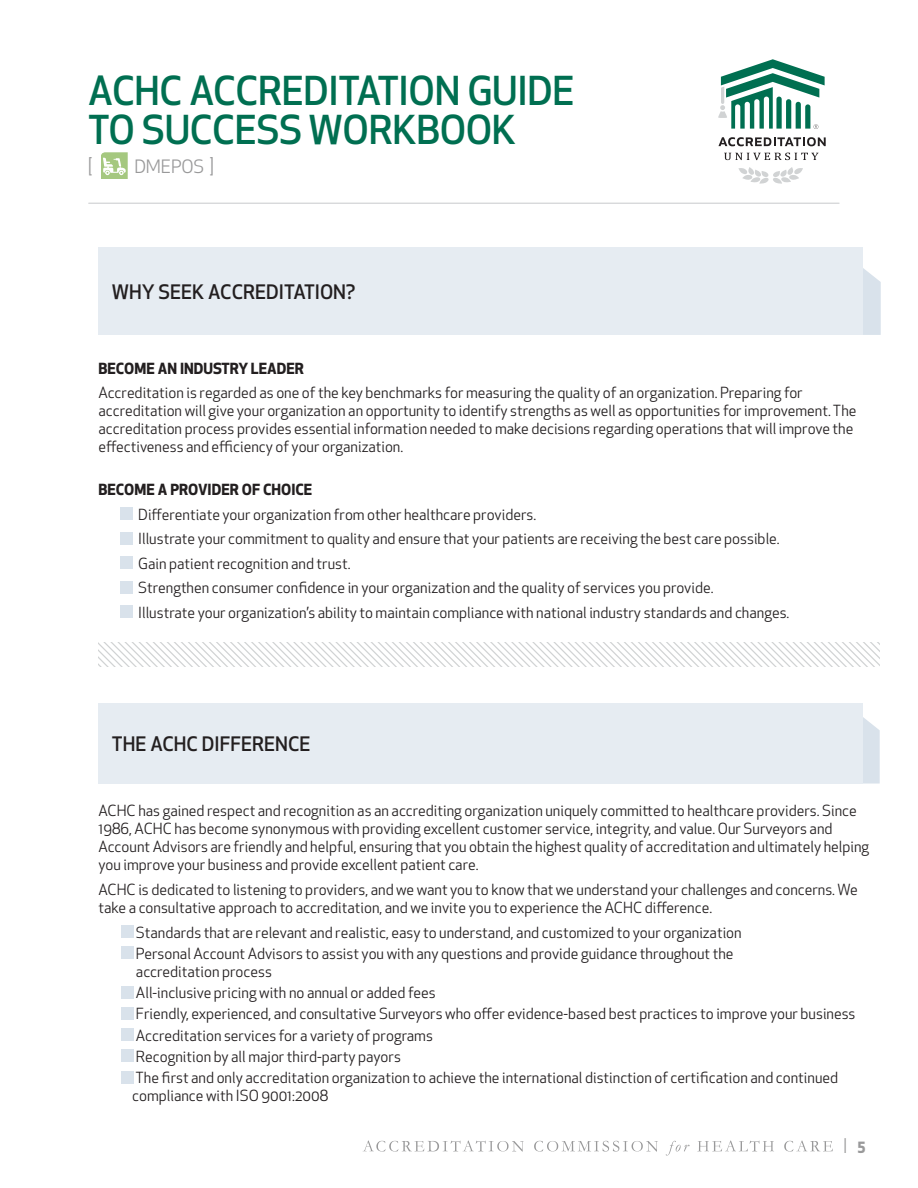
<style>
.page{position:relative;width:918px;height:1188px;background:#fff}
.page>*{position:absolute;margin:0;border:0;box-sizing:border-box;transform-origin:0 0}
.t1{font:500 39px/38.8px "Apex New";letter-spacing:-.01em;color:#006f51}
.t2{font:19.8px "Apex New";color:#99999a;scale:.83 1}
._1st_Level{font:500 19.5px "Apex New";color:#231f20}
.t3{font:18px "Apex New";letter-spacing:-.01em;color:#99999a}
._2nd_Level{font:15px/18px "Apex New";color:#231f20}
._4th_Level{font:15px/18px "Apex New";color:#231f20}
._3rd_Level{font:15px "Apex New";color:#231f20}
._2nd_Level-2{font:700 15px "Apex New";color:#231f20}
.s1{font-weight:700;font-size:15px}
</style>
<div class="page">
<hr style="left:89px;top:203px;width:750px;height:1px;background:#c7c9cb">
<svg style="left:363px;top:1141px;width:161px;height:11px"></svg>
<svg style="left:534px;top:1141px;width:124px;height:11px"></svg>
<svg style="left:666px;top:1141px;width:24px;height:14px"></svg>
<svg style="left:698px;top:1141px;width:76px;height:10px"></svg>
<svg style="left:784px;top:1141px;width:49px;height:11px"></svg>
<svg style="left:101px;top:152px;width:27px;height:27px"></svg>
<svg style="left:718px;top:137px;width:108px;height:9px"></svg>
<svg style="left:724px;top:153px;width:95px;height:7px"></svg>
<svg style="left:718px;top:59px;width:107px;height:70px"></svg>
<svg style="left:738px;top:167px;width:65px;height:17px"></svg>
<svg style="left:863px;top:268px;width:18px;height:67px"></svg>
<div style="left:120px;top:508px;width:12px;height:12px;background:#d9e2eb"></div>
<div style="left:120px;top:532px;width:12px;height:12px;background:#d9e2eb"></div>
<div style="left:120px;top:557px;width:12px;height:12px;background:#d9e2eb"></div>
<div style="left:120px;top:581px;width:12px;height:12px;background:#d9e2eb"></div>
<div style="left:120px;top:606px;width:12px;height:12px;background:#d9e2eb"></div>
<div style="left:98px;top:248px;width:765px;height:87px;background:#e6ecf2"></div>
<svg style="left:863px;top:717px;width:17px;height:67px"></svg>
<div style="left:98px;top:703px;width:765px;height:81px;background:#e6ecf2"></div>
<div style="left:121px;top:926px;width:12px;height:12px;background:#d9e2eb"></div>
<div style="left:121px;top:947px;width:12px;height:12px;background:#d9e2eb"></div>
<div style="left:121px;top:986px;width:12px;height:12px;background:#d9e2eb"></div>
<div style="left:121px;top:1007px;width:12px;height:12px;background:#d9e2eb"></div>
<div style="left:121px;top:1029px;width:12px;height:12px;background:#d9e2eb"></div>
<div style="left:121px;top:1050px;width:12px;height:12px;background:#d9e2eb"></div>
<div style="left:121px;top:1071px;width:12px;height:12px;background:#d9e2eb"></div>
<svg style="left:98px;top:642px;width:782px;height:25px"></svg>
<h1 class="t1" style="left:88px;top:71px;width:488px">ACHC ACCREDITATION GUIDE<br>TO SUCCESS WORKBOOK</h1>
<p class="t3" style="left:88px;top:155px;width:6px">[</p>
<p class="t3" style="left:134px;top:155px;width:81px">DMEPOS ]</p>
<p class="_1st_Level" style="left:112px;top:279px;width:245px">WHY SEEK ACCREDITATION?</p>
<p class="_2nd_Level-2" style="left:98px;top:357px;width:207px">BECOME AN INDUSTRY LEADER</p>
<p class="_2nd_Level" style="left:98px;top:384px;width:760px">Accreditation is regarded as one of the key benchmarks for measuring the quality of an organization. Preparing for accreditation will give your organization an opportunity to identify strengths as well as opportunities for improvement. The accreditation process provides essential information needed to make decisions regarding operations that will improve the effectiveness and efficiency of your organization.</p>
<p class="_2nd_Level-2" style="left:98px;top:479px;width:215px">BECOME A PROVIDER OF CHOICE</p>
<p class="_3rd_Level" style="left:138px;top:505px;width:400px">Differentiate your organization from other healthcare providers.</p>
<p class="_3rd_Level" style="left:138px;top:529px;width:643px">Illustrate your commitment to quality and ensure that your patients are receiving the best care possible.</p>
<p class="_3rd_Level" style="left:138px;top:554px;width:214px">Gain patient recognition and trust.</p>
<p class="_3rd_Level" style="left:138px;top:578px;width:577px">Strengthen consumer confidence in your organization and the quality of services you provide.</p>
<p class="_3rd_Level" style="left:138px;top:603px;width:653px">Illustrate your organization’s ability to maintain compliance with national industry standards and changes.</p>
<p class="_1st_Level" style="left:112px;top:731px;width:200px">THE ACHC DIFFERENCE</p>
<p class="_2nd_Level" style="left:98px;top:802px;width:772px">ACHC has gained respect and recognition as an accrediting organization uniquely committed to healthcare providers. Since 1986, ACHC has become synonymous with providing excellent customer service, integrity, and value. Our Surveyors and Account Advisors are friendly and helpful, ensuring that you obtain the highest quality of accreditation and ultimately helping you improve your business and provide excellent patient care.</p>
<p class="_2nd_Level" style="left:98px;top:881px;width:761px">ACHC is dedicated to listening to providers, and we want you to know that we understand your challenges and concerns. We take a consultative approach to accreditation, and we invite you to experience the ACHC difference.</p>
<p class="_4th_Level" style="left:136px;top:923px;width:607px">Standards that are relevant and realistic, easy to understand, and customized to your organization</p>
<p class="_4th_Level" style="left:136px;top:945px;width:599px">Personal Account Advisors to assist you with any questions and provide guidance throughout the accreditation process</p>
<p class="_4th_Level" style="left:136px;top:984px;width:301px">All-inclusive pricing with no annual or added fees</p>
<p class="_4th_Level" style="left:136px;top:1005px;width:721px">Friendly, experienced, and consultative Surveyors who offer evidence-based best practices to improve your business</p>
<p class="_4th_Level" style="left:136px;top:1026px;width:298px">Accreditation services for a variety of programs</p>
<p class="_4th_Level" style="left:136px;top:1048px;width:266px">Recognition by all major third-party payors</p>
<p class="_4th_Level" style="left:132px;top:1069px;width:707px">The first and only accreditation organization to achieve the international distinction of certification and continued compliance with ISO 9001:2008</p>
<p class="t2" style="left:843px;top:1133px;width:28px">I <span class="s1">5</span></p>
</div>
